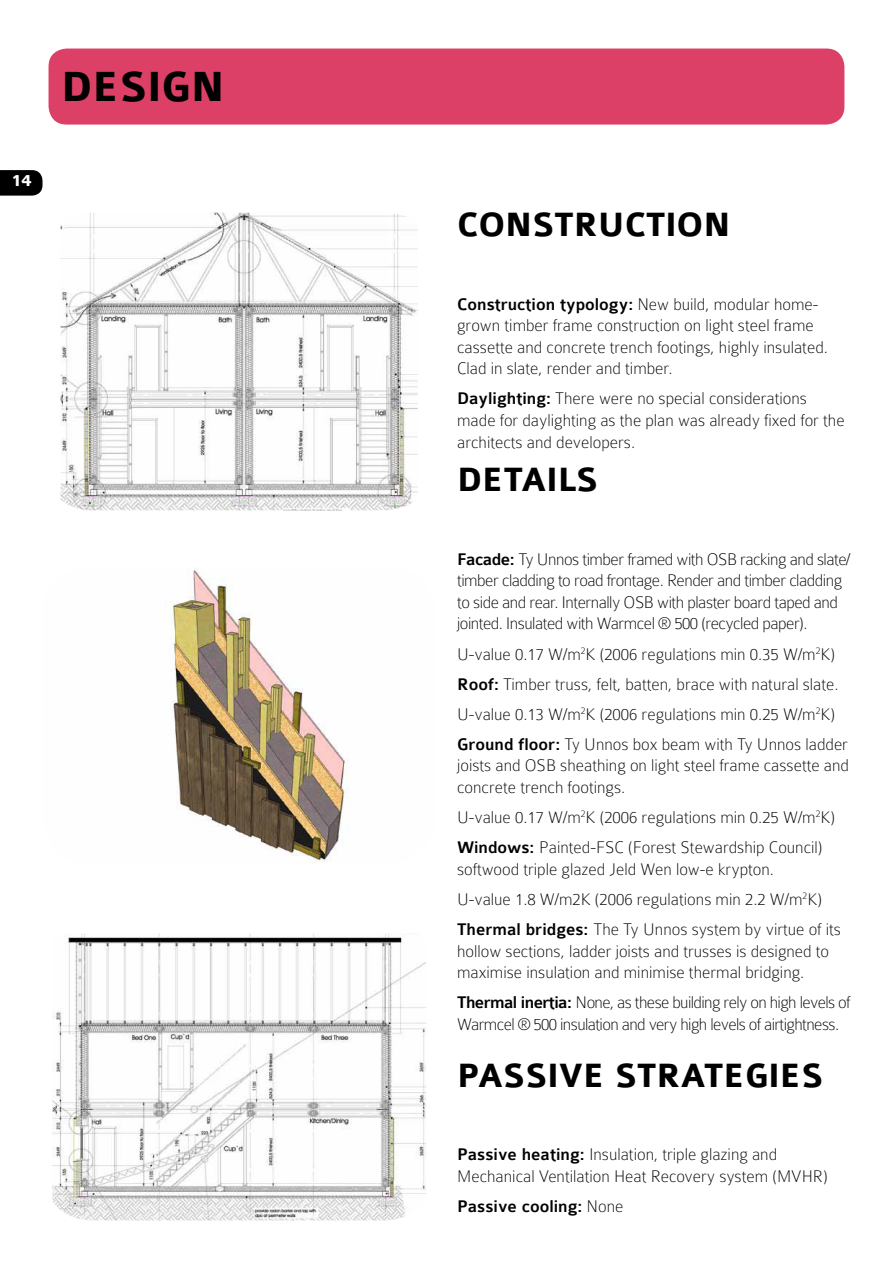
<style>
.page{position:relative;width:893px;height:1263px;background:#fff}
.page>*{position:absolute;margin:0;border:0;box-sizing:border-box;transform-origin:0 0}
.t1{font:700 45px "Colaborate";color:#000}
.t2{font:700 36px "Colaborate";color:#000}
.t3{font:100 18px/21.6px "Colaborate";color:#000}
.t4{font:100 18px/21.6px "Colaborate";letter-spacing:-.025em;color:#000}
.t5{font:100 18px/21.6px "Colaborate";letter-spacing:-.035em;color:#000}
.t6{font:500 18px "Colaborate";color:#000}
.t7{font:700 18px "Colaborate";color:#fff}
.s1{font-weight:500}
.s2{font-weight:100}
</style>
<div class="page">
<div style="left:46px;top:46px;width:801px;height:82px;background:#dd4067;border-radius:21px"></div>
<div style="left:43px;top:43px;width:807px;height:88px;border:6px solid #fff;border-radius:21px"></div>
<svg style="left:0;top:170px;width:43px;height:26px"></svg>
<img style="left:52px;top:934px;width:374px;height:286px">
<img style="left:61px;top:213px;width:357px;height:297px">
<img style="left:170px;top:568px;width:179px;height:295px">
<p class="t7" style="left:11px;top:171px;width:22px">14</p>
<h1 class="t1" style="left:61px;top:64px;width:165px">DESIGN</h1>
<h2 class="t2" style="left:457px;top:206px;width:275px">CONSTRUCTION</h2>
<p class="t3" style="left:457px;top:293px;width:372px"><span class="s1">Construction typology:</span> New build, modular home&shy;grown timber frame construction on light steel frame cassette and concrete trench footings, highly insulated.<br>Clad in slate, render and timber.</p>
<p class="t3" style="left:457px;top:388px;width:389px"><span class="s1">Daylighting:</span> There were no special considerations made for daylighting as the plan was already fixed for the architects and developers.</p>
<h2 class="t2" style="left:457px;top:461px;width:143px">DETAILS</h2>
<p class="t4" style="left:457px;top:548px;width:395px"><span class="s1">Facade:</span> Ty Unnos timber framed with OSB racking and slate/ timber cladding to road frontage. Render and timber cladding to side and rear. Internally OSB with plaster board taped and jointed. Insulated with Warmcel ® 500 (recycled paper).</p>
<p class="t3" style="left:457px;top:639px;width:392px;line-height:30.2px">U-value 0.17 W/m<sup>2</sup>K (2006 regulations min 0.35 W/m<sup>2</sup>K)<br><span class="s1">Roof:</span> Timber truss, felt, batten, brace with natural slate.<br>U-value 0.13 W/m<sup>2</sup>K (2006 regulations min 0.25 W/m<sup>2</sup>K)<br><span class="s1">Ground floor:</span> Ty Unnos box beam with Ty Unnos ladder</p>
<p class="t3" style="left:457px;top:755px;width:393px">joists and OSB sheathing on light steel frame cassette and concrete trench footings.</p>
<p class="t3" style="left:457px;top:802px;width:379px;line-height:30.2px">U-value 0.17 W/m<sup>2</sup>K (2006 regulations min 0.25 W/m<sup>2</sup>K)<br><span class="s1">Windows:</span> Painted-FSC (Forest Stewardship Council)</p>
<p class="t3" style="left:457px;top:854px;width:385px;line-height:30.2px">softwood triple glazed Jeld Wen low-e krypton.<br>U-value 1.8 W/m2K (2006 regulations min 2.2 W/m<sup>2</sup>K)<br><span class="s1">Thermal bridges:</span> The Ty Unnos system by virtue of its</p>
<p class="t3" style="left:457px;top:940px;width:374px">hollow sections, ladder joists and trusses is designed to maximise insulation and minimise thermal bridging.</p>
<p class="t5" style="left:457px;top:992px;width:395px"><span class="s1">Thermal inertia:</span> None, as these building rely on high levels of<br>Warmcel ® 500 insulation and very high levels of airtightness.</p>
<h2 class="t2" style="left:457px;top:1057px;width:368px">PASSIVE STRATEGIES</h2>
<p class="t3" style="left:457px;top:1143px;width:372px"><span class="s1">Passive heating:</span> Insulation, triple glazing and<br>Mechanical Ventilation Heat Recovery system (MVHR)</p>
<p class="t6" style="left:457px;top:1197px;width:168px">Passive cooling: <span class="s2">None</span></p>
</div>
